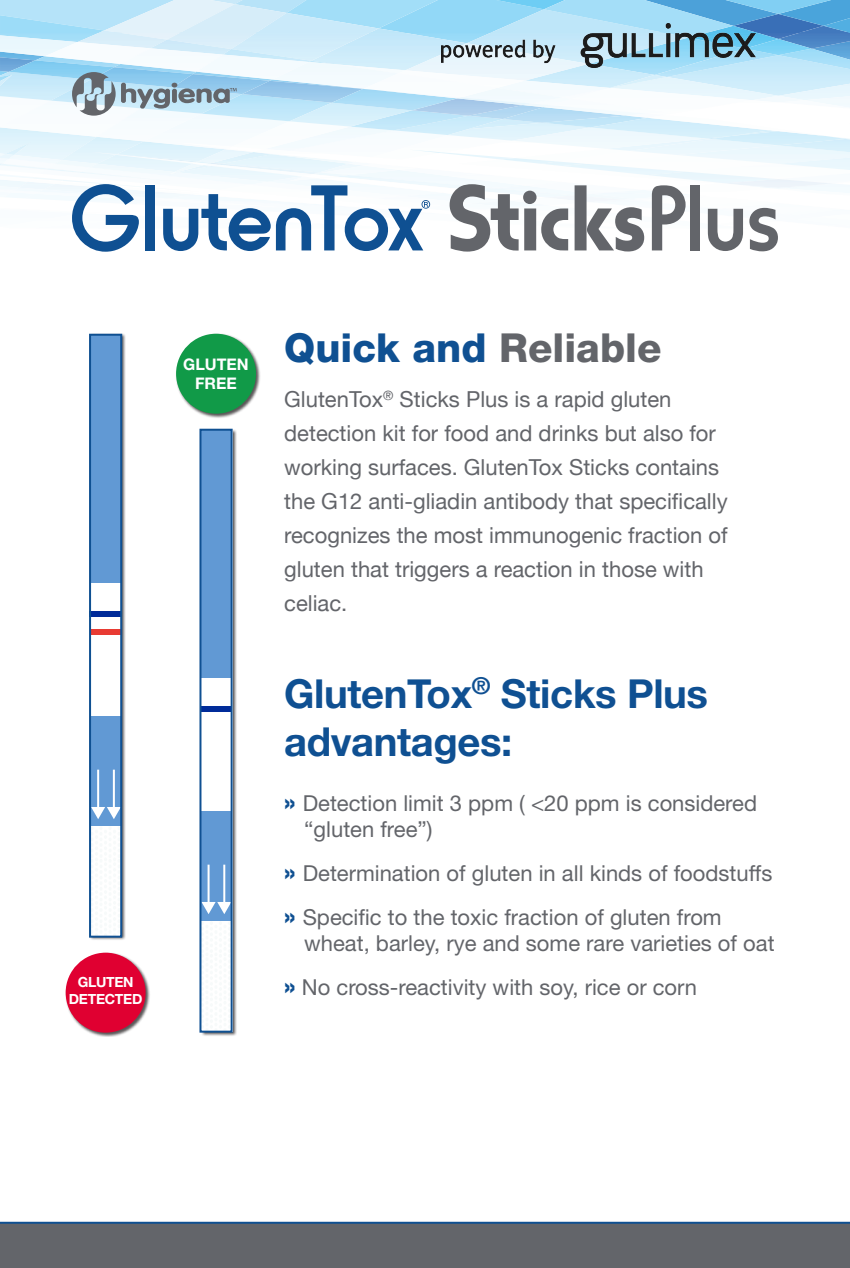
<style>
.page{position:relative;width:850px;height:1268px;background:#fff}
.page>*{position:absolute;margin:0;border:0;box-sizing:border-box;transform-origin:0 0}
.t1{font:700 40px "Helvetica Neue";letter-spacing:-.01em;color:#0f5092}
.t2{font:800 40px "Helvetica Neue";color:#0f5092}
.t3{font:22px/34px "Helvetica Neue";color:#63656a}
.t4{font:22px/26px "Helvetica Neue";color:#63656a}
.t5{font:700 16px "Helvetica Neue";color:#fff}
.t6{font:700 14px "Helvetica Neue";letter-spacing:-.02em;color:#fff}
.s1{color:#63656a}
.s2{font-weight:800;font-size:26px;color:#0f5092}
</style>
<div class="page">
<div style="left:0;top:1221px;width:850px;height:46px;background:#63656a"></div>
<div style="left:201px;top:429px;width:36px;height:607px;background:#231f20;opacity:.75"></div>
<div style="left:201px;top:429px;width:32px;height:602px;background:#fff"></div>
<div style="left:89px;top:333px;width:37px;height:607px;background:#231f20;opacity:.75"></div>
<div style="left:90px;top:334px;width:31px;height:601px;background:#fff"></div>
<div style="left:200px;top:429px;width:32px;height:248px;background:#6199d4"></div>
<div style="left:200px;top:810px;width:32px;height:111px;background:#6199d4"></div>
<hr style="left:207px;top:864px;width:2px;height:39px;background:#fff">
<hr style="left:223px;top:864px;width:2px;height:39px;background:#fff">
<svg style="left:202px;top:901px;width:28px;height:13px"></svg>
<div style="left:201px;top:705px;width:30px;height:6px;background:#002b99"></div>
<div style="left:199px;top:428px;width:34px;height:604px;border:2px solid #0f5092"></div>
<div style="left:90px;top:335px;width:31px;height:247px;background:#6199d4"></div>
<div style="left:90px;top:716px;width:31px;height:110px;background:#6199d4"></div>
<hr style="left:97px;top:769px;width:2px;height:40px;background:#fff">
<hr style="left:113px;top:769px;width:2px;height:40px;background:#fff">
<svg style="left:92px;top:806px;width:27px;height:13px"></svg>
<div style="left:90px;top:610px;width:31px;height:6px;background:#002b99"></div>
<div style="left:90px;top:629px;width:31px;height:5px;background:#e83b33"></div>
<div style="left:89px;top:334px;width:33px;height:603px;border:2px solid #0f5092"></div>
<div style="left:176px;top:333px;width:85px;height:85px;background:#231f20;opacity:.75"></div>
<div style="left:176px;top:334px;width:80px;height:79px;background:#119a48;border-radius:50%"></div>
<div style="left:65px;top:951px;width:85px;height:85px;background:#231f20;opacity:.75"></div>
<div style="left:66px;top:952px;width:80px;height:80px;background:#e00031;border-radius:50%"></div>
<svg style="left:0;top:0;width:850px;height:252px"></svg>
<img style="left:441px;top:24px;width:314px;height:43px">
<p class="t6" style="left:78px;top:973px;width:57px">GLUTEN</p>
<p class="t6" style="left:69px;top:990px;width:75px">DETECTED</p>
<p class="t5" style="left:183px;top:354px;width:67px">GLUTEN</p>
<p class="t5" style="left:195px;top:373px;width:43px">FREE</p>
<p class="t2" style="left:284px;top:324px;width:379px">Quick and <span class="s1">Reliable</span></p>
<p class="t3" style="left:284px;top:383px;width:445px">GlutenTox<sup>®</sup> Sticks Plus is a rapid gluten detection kit for food and drinks but also for working surfaces. GlutenTox Sticks contains the G12 anti-gliadin antibody that specifically recognizes the most immunogenic fraction of gluten that triggers a reaction in those with celiac.</p>
<p class="t1" style="left:284px;top:668px;width:425px">GlutenTox<sup>®</sup> Sticks Plus</p>
<p class="t1" style="left:284px;top:716px;width:229px">advantages:</p>
<p class="t4" style="left:304px;top:789px;width:454px;text-indent:-20px"><span class="s2">»</span> Detection limit 3 ppm ( &lt;20 ppm is considered “gluten free”)</p>
<p class="t4" style="left:284px;top:859px;width:489px"><span class="s2">»</span> Determination of gluten in all kinds of foodstuffs</p>
<p class="t4" style="left:304px;top:903px;width:472px;text-indent:-20px"><span class="s2">»</span> Specific to the toxic fraction of gluten from wheat, barley, rye and some rare varieties of oat</p>
<p class="t4" style="left:284px;top:973px;width:414px"><span class="s2">»</span> No cross-reactivity with soy, rice or corn</p>
</div>
